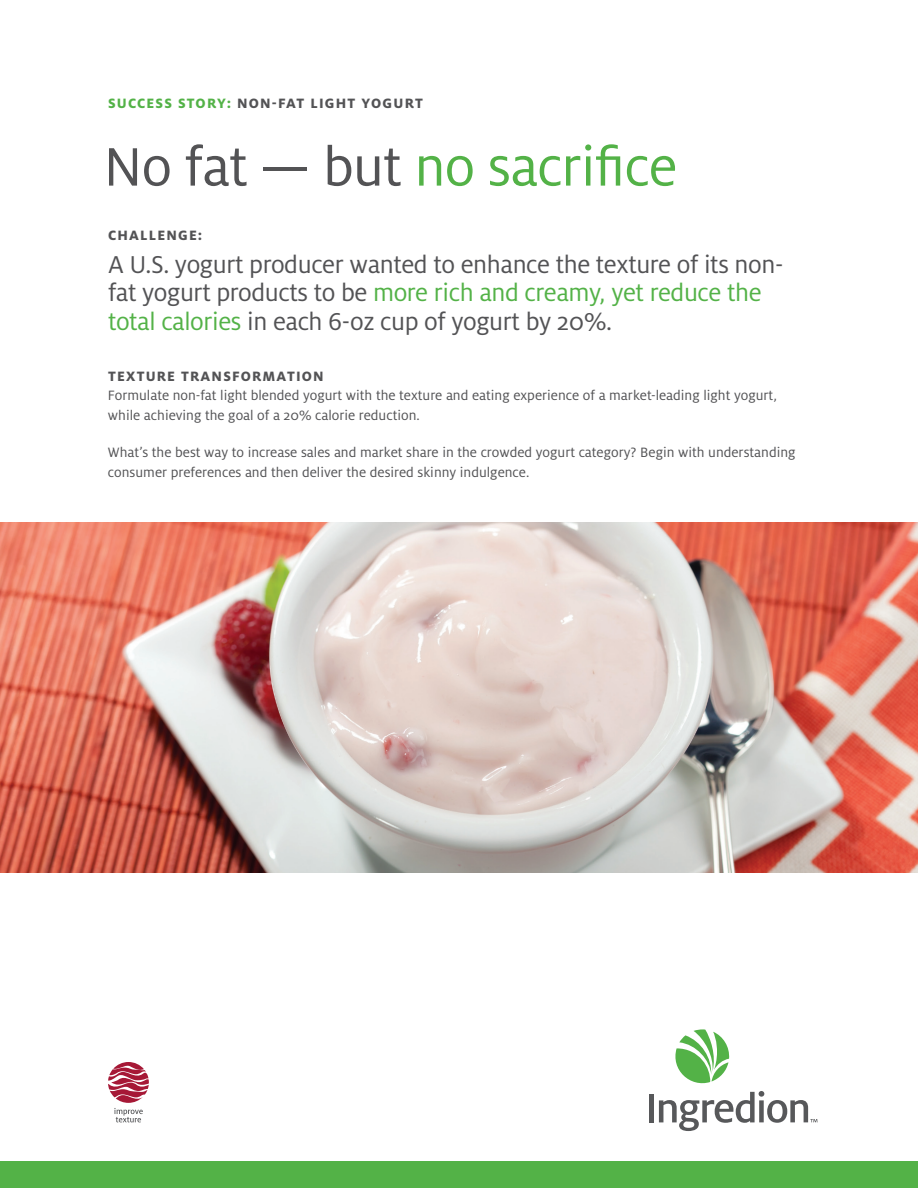
<style>
.page{position:relative;width:918px;height:1188px;background:#fff}
.page>*{position:absolute;margin:0;border:0;box-sizing:border-box;transform-origin:0 0}
.t1{font:60px "Milo Pro";letter-spacing:-.015em;color:#53b247}
.t2{font:27px/28.5px "Milo Pro";letter-spacing:-.015em;color:#535355}
.t3{font:15px/19.5px "Milo Pro";color:#535355}
.t4{font:800 15px "Milo Pro";letter-spacing:.08em;color:#535355}
.s1{color:#53b247}
.s2{color:#535355}
</style>
<div class="page">
<hr style="left:650px;top:1094px;width:4px;height:28px;background:#57585a">
<svg style="left:659px;top:1029px;width:158px;height:102px"></svg>
<div style="left:0;top:1161px;width:918px;height:27px;background:#53b247"></div>
<img style="left:0;top:522px;width:918px;height:351px">
<svg style="left:108px;top:1062px;width:41px;height:60px"></svg>
<p class="t4" style="left:108px;top:94px;width:316px"><span class="s1">SUCCESS STORY:</span> NON-FAT LIGHT YOGURT</p>
<h1 class="t1" style="left:104px;top:134px;width:575px"><span class="s2">No fat — but</span> no sacrifice</h1>
<p class="t4" style="left:108px;top:227px;width:96px">CHALLENGE:</p>
<h2 class="t2" style="left:108px;top:250px;width:677px">A U.S. yogurt producer wanted to enhance the texture of its non&shy;fat yogurt products to be <span class="s1">more rich and creamy, yet reduce the total calories</span> in each 6-oz cup of yogurt by 20%.</h2>
<p class="t4" style="left:108px;top:368px;width:217px">TEXTURE TRANSFORMATION</p>
<p class="t3" style="left:108px;top:386px;width:671px">Formulate non-fat light blended yogurt with the texture and eating experience of a market-leading light yogurt, while achieving the goal of a 20% calorie reduction.</p>
<p class="t3" style="left:108px;top:443px;width:689px">What’s the best way to increase sales and market share in the crowded yogurt category? Begin with understanding consumer preferences and then deliver the desired skinny indulgence.</p>
</div>
